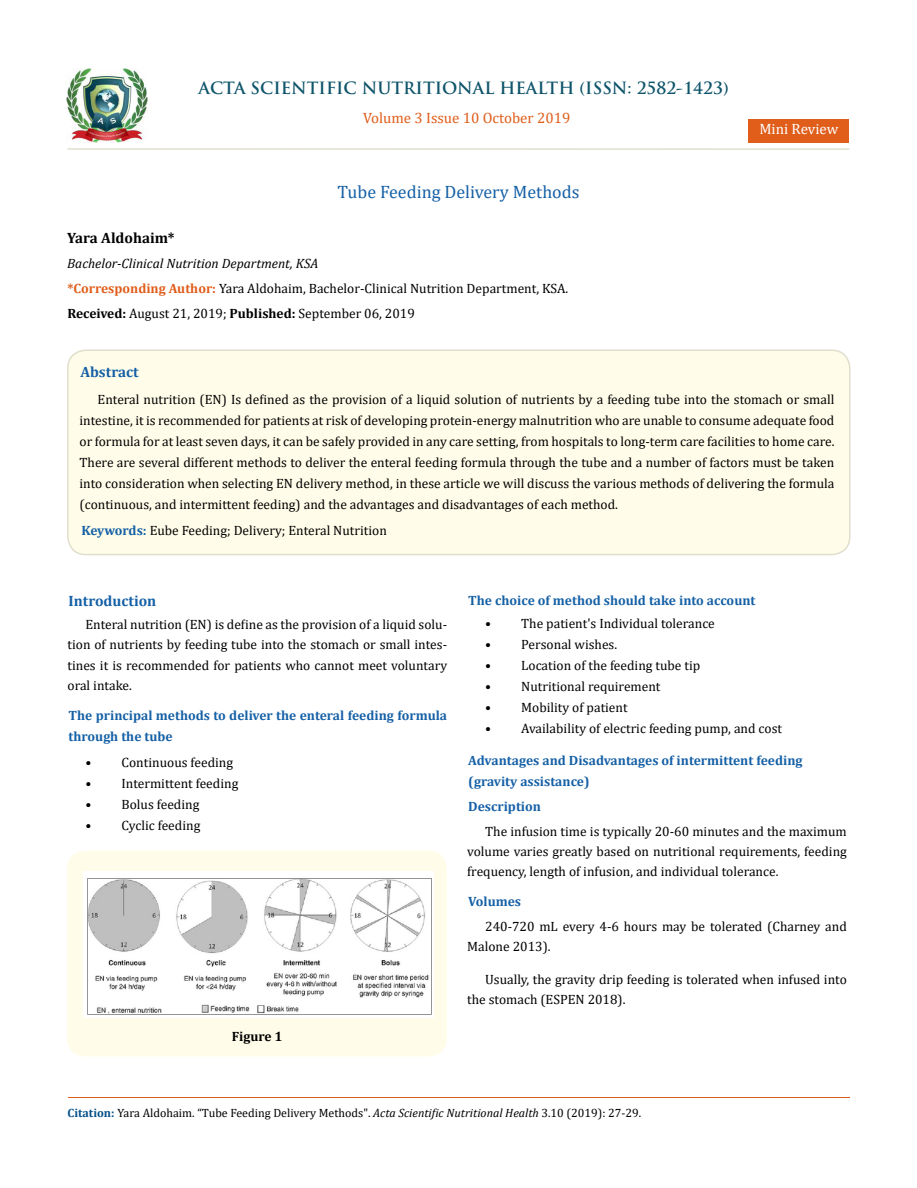
<style>
.page{position:relative;width:917px;height:1188px;background:#fff}
.page>*{position:absolute;margin:0;border:0;box-sizing:border-box;transform-origin:0 0}
.t1{font:18px "Cambria";color:#1560a6}
.t2{font:700 16.5px "Trajan Pro";color:#0e546a}
.t3{font:15px "Cambria";color:#e05d1a}
.t4{font:700 15px "Cambria";color:#1560a6}
.t5{font:700 15px "Cambria";color:#000}
.t6{font:15px "Cambria";color:#fff}
.t7{font:13.5px/20.2px "Cambria";color:#000}
.t8{font:700 13.5px/21px "Cambria";color:#1560a6}
.t9{font:700 13.5px "Cambria";color:#000}
.t10{font:12px "Cambria";color:#000}
.s1{font-style:italic}
.s2{font-weight:700;color:#e05d1a}
.s3{font-weight:700}
.s4{font-weight:700;color:#1560a6}
.s5{font-weight:700;color:#035089}
</style>
<div class="page">
<img style="left:67px;top:68px;width:80px;height:74px">
<div style="left:748px;top:119px;width:101px;height:23px;background:#e05d1a"></div>
<div style="left:68px;top:350px;width:781px;height:205px;background:#fffde9;border-radius:18px"></div>
<div style="left:67px;top:350px;width:783px;height:205px;border:2px solid #e0dfcd;border-radius:18px"></div>
<div style="left:67px;top:851px;width:380px;height:205px;background:#fffde9;border-radius:18px"></div>
<img style="left:84px;top:871px;width:350px;height:146px">
<hr style="left:68px;top:1097px;width:781px;height:1px;background:#e05d1a">
<hr style="left:67px;top:148px;width:782px;height:2px;background:#e0dfcd">
<p class="t2" style="left:198px;top:77px;width:532px">ACTA SCIENTIFIC NUTRITIONAL HEALTH (ISSN: 2582-1423)</p>
<p class="t3" style="left:363px;top:109px;width:209px">Volume 3 Issue 10 October 2019</p>
<h1 class="t1" style="left:337px;top:181px;width:244px">Tube Feeding Delivery Methods</h1>
<p class="t5" style="left:67px;top:227px;width:109px">Yara Aldohaim*</p>
<p class="t7" style="left:67px;top:251px;width:502px;line-height:24.8px"><span class="s1">Bachelor-Clinical Nutrition Department, KSA<br></span><span class="s2">*Corresponding Author:</span> Yara Aldohaim, Bachelor-Clinical Nutrition Department, KSA.</p>
<p class="t7" style="left:67px;top:303px;width:349px"><span class="s3">Received:</span> August 21, 2019; <span class="s3">Published:</span> September 06, 2019</p>
<p class="t4" style="left:80px;top:362px;width:60px">Abstract</p>
<p class="t6" style="left:759px;top:120px;width:81px">Mini Review</p>
<p class="t7" style="left:80px;top:389px;width:756px;line-height:21px;text-align:justify;text-indent:18px">Enteral nutrition (EN) Is defined as the provision of a liquid solution of nutrients by a feeding tube into the stomach or small intestine, it is recommended for patients at risk of developing protein-energy malnutrition who are unable to consume adequate food or formula for at least seven days, it can be safely provided in any care setting, from hospitals to long-term care facilities to home care.<br>There are several different methods to deliver the enteral feeding formula through the tube and a number of factors must be taken into consideration when selecting EN delivery method, in these article we will discuss the various methods of delivering the formula (continuous, and intermittent feeding) and the advantages and disadvantages of each method.</p>
<p class="t7" style="left:81px;top:520px;width:307px"><span class="s4">Keywords:</span> Eube Feeding; Delivery; Enteral Nutrition</p>
<p class="t4" style="left:69px;top:590px;width:89px">Introduction</p>
<p class="t7" style="left:67px;top:614px;width:381px;text-align:justify;text-indent:18px">Enteral nutrition (EN) is define as the provision of a liquid solu&shy;tion of nutrients by feeding tube into the stomach or small intes&shy;tines it is recommended for patients who cannot meet voluntary oral intake.</p>
<p class="t8" style="left:69px;top:704px;width:380px">The principal methods to deliver the enteral feeding formula through the tube</p>
<p class="t7" style="left:85px;top:752px;width:149px">• Continuous feeding</p>
<p class="t7" style="left:85px;top:773px;width:154px">• Intermittent feeding</p>
<p class="t7" style="left:85px;top:795px;width:115px">• Bolus feeding</p>
<p class="t7" style="left:85px;top:816px;width:116px">• Cyclic feeding</p>
<p class="t9" style="left:232px;top:1027px;width:52px">Figure 1</p>
<p class="t8" style="left:468px;top:590px;width:289px">The choice of method should take into account</p>
<p class="t7" style="left:485px;top:614px;width:231px">• The patient's Individual tolerance</p>
<p class="t7" style="left:485px;top:635px;width:133px">• Personal wishes.</p>
<p class="t7" style="left:485px;top:656px;width:217px">• Location of the feeding tube tip</p>
<p class="t7" style="left:485px;top:677px;width:177px">• Nutritional requirement</p>
<p class="t7" style="left:485px;top:698px;width:144px">• Mobility of patient</p>
<p class="t7" style="left:485px;top:719px;width:298px">• Availability of electric feeding pump, and cost</p>
<p class="t8" style="left:468px;top:749px;width:336px">Advantages and Disadvantages of intermittent feeding (gravity assistance)</p>
<p class="t8" style="left:468px;top:795px;width:74px">Description</p>
<p class="t7" style="left:467px;top:821px;width:381px;text-align:justify;text-indent:18px">The infusion time is typically 20-60 minutes and the maximum volume varies greatly based on nutritional requirements, feeding frequency, length of infusion, and individual tolerance.</p>
<p class="t8" style="left:468px;top:891px;width:54px">Volumes</p>
<p class="t7" style="left:467px;top:916px;width:381px;text-indent:18px">240-720 mL every 4-6 hours may be tolerated (Charney and<br>Malone 2013).</p>
<p class="t7" style="left:467px;top:969px;width:381px;text-indent:18px">Usually, the gravity drip feeding is tolerated when infused into the stomach (ESPEN 2018).</p>
<p class="t10" style="left:68px;top:1105px;width:575px"><span class="s5">Citation:</span> Yara Aldohaim. “Tube Feeding Delivery Methods". <span class="s1">Acta Scientific Nutritional Health</span> 3.10 (2019): 27-29.</p>
</div>
